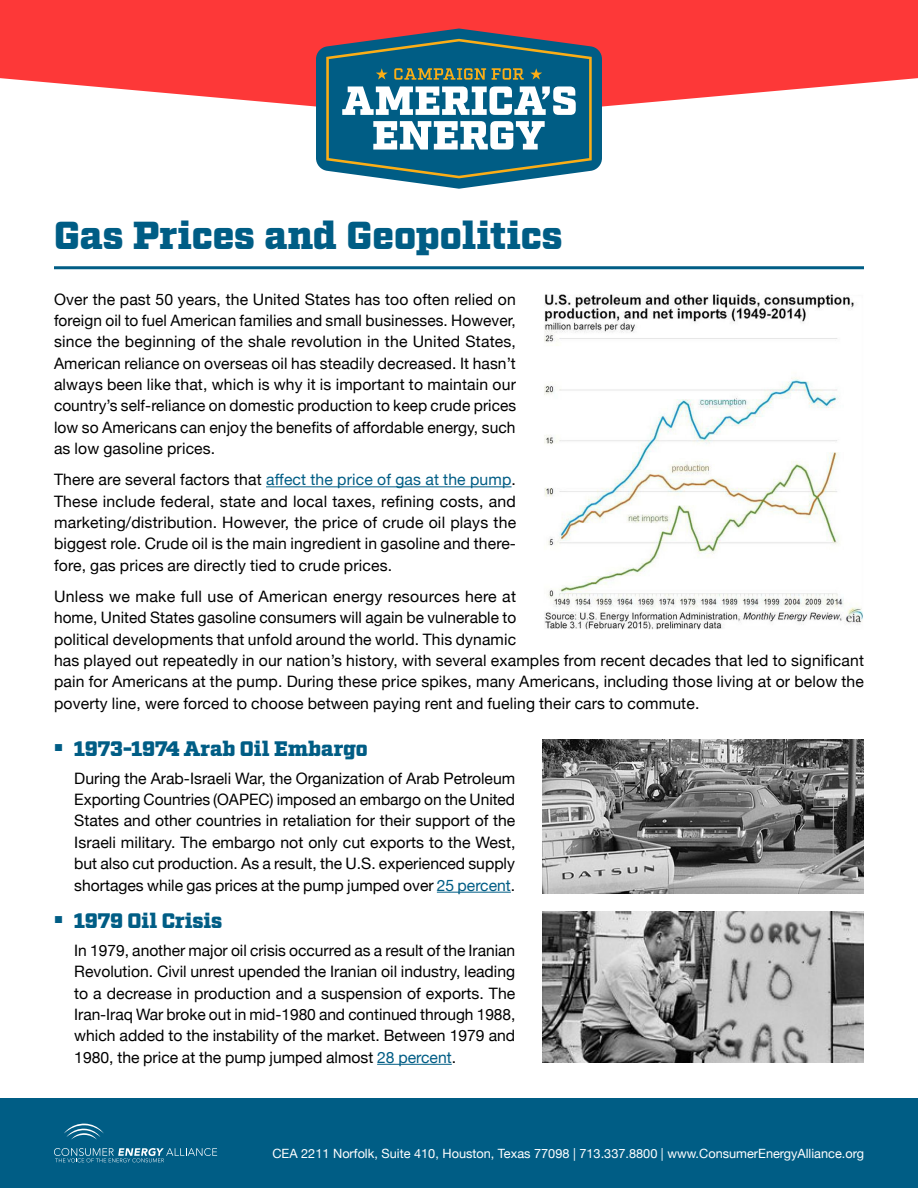
<style>
.page{position:relative;width:918px;height:1188px;background:#fff}
.page>*{position:absolute;margin:0;border:0;box-sizing:border-box;transform-origin:0 0}
.t1{font:900 39px "Factoria";color:#005d85}
.t2{font:900 21px "Factoria";color:#005d85}
.t3{font:15.75px/21.3px "Helvetica Neue";letter-spacing:.01em;color:#000;text-align:justify}
.t4{font:12.75px "Helvetica Neue";color:#fff}
.s1{color:#005d85}
</style>
<div class="page">
<svg style="left:0;top:0;width:918px;height:107px;background:#fd5050"></svg>
<svg style="left:316px;top:29px;width:286px;height:160px"></svg>
<svg style="left:326px;top:39px;width:266px;height:139px"></svg>
<div style="left:0;top:1098px;width:918px;height:90px;background:#005d85"></div>
<svg style="left:54px;top:1148px;width:163px;height:14px"></svg>
<svg style="left:64px;top:1124px;width:40px;height:16px"></svg>
<hr style="left:54px;top:266px;width:810px;height:3px;background:#005d85">
<hr style="left:266px;top:486px;width:246px;height:1px;background:#005d85">
<hr style="left:437px;top:892px;width:74px;height:1px;background:#005d85">
<hr style="left:377px;top:1064px;width:75px;height:1px;background:#005d85">
<img style="left:542px;top:739px;width:322px;height:154px">
<img style="left:544px;top:294px;width:319px;height:336px">
<img style="left:542px;top:912px;width:322px;height:151px">
<h1 class="t1" style="left:54px;top:212px;width:510px">Gas Prices and Geopolitics</h1>
<p class="t3" style="left:54px;top:288px;width:464px">Over the past 50 years, the United States has too often relied on foreign oil to fuel American families and small businesses. However, since the beginning of the shale revolution in the United States, American reliance on overseas oil has steadily decreased. It hasn’t always been like that, which is why it is important to maintain our country’s self-reliance on domestic production to keep crude prices low so Americans can enjoy the benefits of affordable energy, such as low gasoline prices.</p>
<p class="t3" style="left:54px;top:469px;width:464px">There are several factors that <span class="s1">affect the price of gas at the pump</span>.<br>These include federal, state and local taxes, refining costs, and marketing/distribution. However, the price of crude oil plays the biggest role. Crude oil is the main ingredient in gasoline and there&shy;fore, gas prices are directly tied to crude prices.</p>
<p class="t3" style="left:54px;top:585px;width:812px;text-align:left">Unless we make full use of American energy resources here at<br>home, United States gasoline consumers will again be vulnerable to<br>political developments that unfold around the world. This dynamic<br>has played out repeatedly in our nation’s history, with several examples from recent decades that led to significant pain for Americans at the pump. During these price spikes, many Americans, including those living at or below the poverty line, were forced to choose between paying rent and fueling their cars to commute.</p>
<h2 class="t2" style="left:54px;top:736px;width:315px"><sup>■</sup> 1973-1974 Arab Oil Embargo</h2>
<p class="t3" style="left:74px;top:767px;width:443px">During the Arab-Israeli War, the Organization of Arab Petroleum Exporting Countries (OAPEC) imposed an embargo on the United States and other countries in retaliation for their support of the Israeli military. The embargo not only cut exports to the West, but also cut production. As a result, the U.S. experienced supply shortages while gas prices at the pump jumped over <span class="s1">25 percent</span>.</p>
<h2 class="t2" style="left:54px;top:908px;width:170px"><sup>■</sup> 1979 Oil Crisis</h2>
<p class="t3" style="left:74px;top:939px;width:443px">In 1979, another major oil crisis occurred as a result of the Iranian Revolution. Civil unrest upended the Iranian oil industry, leading to a decrease in production and a suspension of exports. The Iran-Iraq War broke out in mid-1980 and continued through 1988, which added to the instability of the market. Between 1979 and 1980, the price at the pump jumped almost <span class="s1">28 percent</span>.</p>
<p class="t4" style="left:272px;top:1146px;width:593px">CEA 2211 Norfolk, Suite 410, Houston, Texas 77098 | 713.337.8800 | www.ConsumerEnergyAlliance.org</p>
</div>
